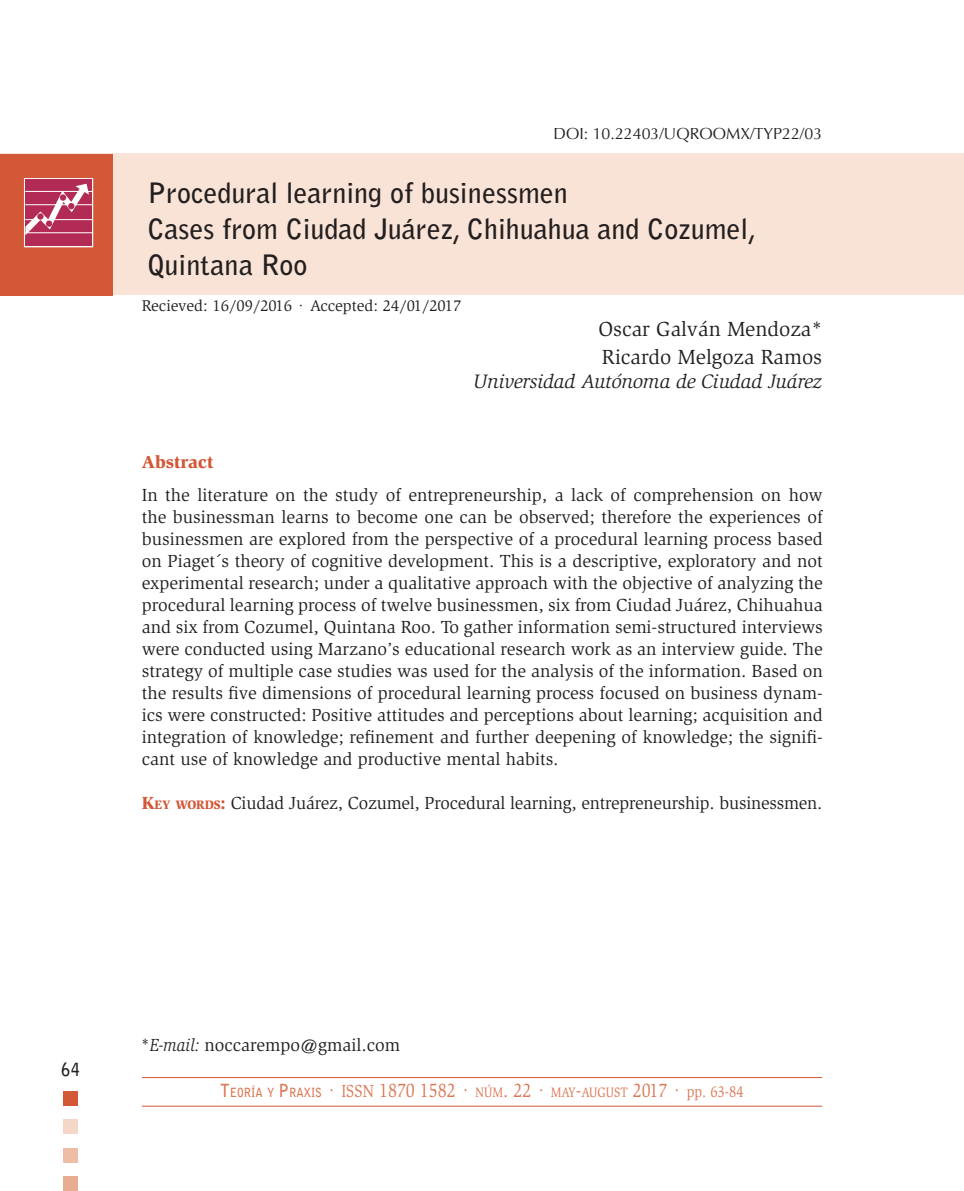
<style>
.page{position:relative;width:964px;height:1191px;background:#fff}
.page>*{position:absolute;margin:0;border:0;box-sizing:border-box;transform-origin:0 0}
.t1{font:700 28px/36px "Bell Gothic Std";color:#231f20}
.t2{font:21px/28px "Slimbach";color:#231f20}
.t3{font:20px "Slimbach";color:#db7855;scale:.87 1}
.t4{font:italic 20px "Slimbach";letter-spacing:-.01em;color:#231f20}
.t5{font:18px/22px "Slimbach";letter-spacing:-.01em;color:#231f20;text-align:justify}
.t6{font:18px "Slimbach";letter-spacing:-.01em;color:#231f20;scale:.9 1}
.t7{font:900 18px "Slimbach";color:#d25837}
.t8{font:700 18px "Bell Gothic Std";color:#231f20;scale:.87 1}
.t9{font:16px "Slimbach";color:#231f20}
.t10{font:16px "Optima";color:#231f20}
.s1{font-weight:900;color:#d25837}
.s2{font-weight:900;font-size:12.6px;color:#d25837}
.s3{font-style:italic}
.s4{font-family:"Bell Gothic Std";font-weight:700;font-size:18px}
.s5{font-family:"Bell Gothic Std";font-weight:700;font-size:12.6px}
.s6{font-size:18px}
.s7{font-size:14px}
.s8{font-size:16px}
</style>
<div class="page">
<div style="left:64px;top:1091px;width:14px;height:14px;background:#d25837"></div>
<div style="left:64px;top:1176px;width:14px;height:15px;background:#e8ac91"></div>
<div style="left:64px;top:1119px;width:14px;height:15px;background:#f4d7c7"></div>
<div style="left:64px;top:1148px;width:14px;height:14px;background:#eebda6"></div>
<div style="left:0;top:153px;width:964px;height:142px;background:#f9e3d6"></div>
<div style="left:0;top:154px;width:112px;height:142px;background:#d25837"></div>
<hr style="left:142px;top:1077px;width:680px;height:1px;background:#d25837">
<hr style="left:142px;top:1105px;width:680px;height:1px;background:#d25837">
<div style="left:24px;top:178px;width:69px;height:69px;border:2px solid #fff"></div>
<div style="left:25px;top:179px;width:67px;height:67px;background:#b22b55"></div>
<hr style="left:25px;top:232px;width:67px;height:1px;background:#fff">
<hr style="left:25px;top:219px;width:67px;height:1px;background:#fff">
<hr style="left:25px;top:204px;width:67px;height:1px;background:#fff">
<hr style="left:25px;top:191px;width:67px;height:1px;background:#fff">
<svg style="left:24px;top:182px;width:67px;height:55px"></svg>
<p class="t10" style="left:554px;top:124px;width:270px">DOI: 10.22403/UQROOMX/TYP22/03</p>
<h1 class="t1" style="left:147px;top:175px;width:610px">Procedural learning of businessmen<br>Cases from Ciudad Juárez, Chihuahua and Cozumel,<br>Quintana Roo</h1>
<p class="t9" style="left:142px;top:296px;width:321px">Recieved: 16/09/2016 · Accepted: 24/01/2017</p>
<p class="t2" style="left:598px;top:315px;width:225px">Oscar Galván Mendoza*<br>Ricardo Melgoza Ramos</p>
<p class="t4" style="left:474px;top:370px;width:350px">Universidad Autónoma de Ciudad Juárez</p>
<p class="t7" style="left:142px;top:451px;width:73px">Abstract</p>
<p class="t5" style="left:142px;top:484px;width:682px">In the literature on the study of entrepreneurship, a lack of comprehension on how the businessman learns to become one can be observed; therefore the experiences of businessmen are explored from the perspective of a procedural learning process based on Piaget´s theory of cognitive development. This is a descriptive, exploratory and not experimental research; under a qualitative approach with the objective of analyzing the procedural learning process of twelve businessmen, six from Ciudad Juárez, Chihuahua and six from Cozumel, Quintana Roo. To gather information semi-structured interviews were conducted using Marzano’s educational research work as an interview guide. The strategy of multiple case studies was used for the analysis of the information. Based on the results five dimensions of procedural learning process focused on business dynam&shy;ics were constructed: Positive attitudes and perceptions about learning; acquisition and integration of knowledge; refinement and further deepening of knowledge; the signifi&shy;cant use of knowledge and productive mental habits.</p>
<p class="t5" style="left:142px;top:792px;width:682px"><span class="s1">K</span><span class="s2">EY WORDS</span><span class="s1">:</span> Ciudad Juárez, Cozumel, Procedural learning, entrepreneurship. businessmen.</p>
<p class="t8" style="left:61px;top:1058px;width:23px">64</p>
<p class="t6" style="left:141px;top:1034px;width:289px">*<span class="s3">E-mail:</span> noccarempo@gmail.com</p>
<p class="t3" style="left:220px;top:1079px;width:603px"><span class="s4">T</span><span class="s5">EORÍA Y</span> <span class="s4">P</span><span class="s5">RAXIS</span> · <span class="s6">ISSN</span> 1870 1582 · <span class="s7">NÚM</span>. 22 · <span class="s7">MAY</span>-<span class="s7">AUGUST</span> 2017 · <span class="s8">pp. 63-84</span></p>
</div>
